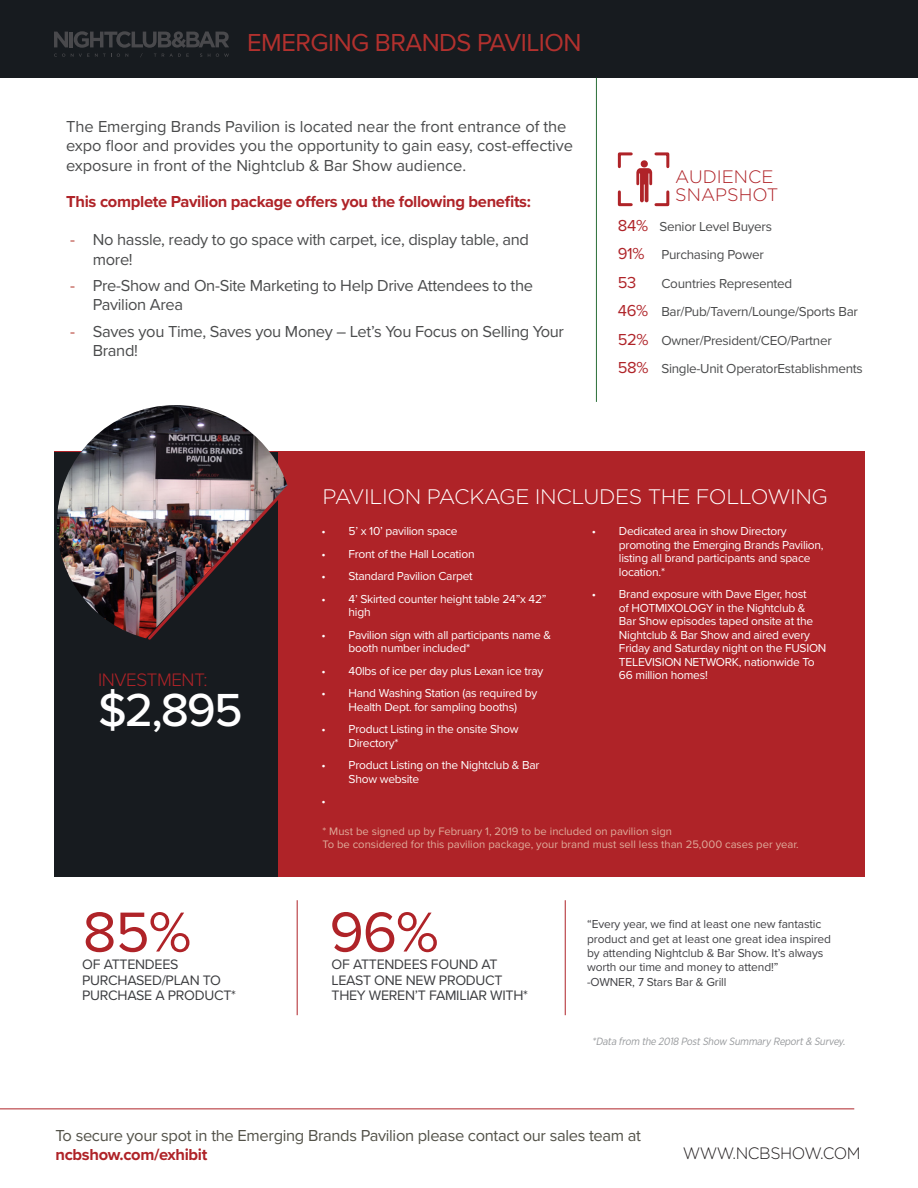
<style>
.page{position:relative;width:918px;height:1188px;background:#fff}
.page>*{position:absolute;margin:0;border:0;box-sizing:border-box;transform-origin:0 0}
.t1{font:58.35px "Proxima Nova";color:#af2328}
.t2{font:500 48px "Proxima Nova";color:#fff}
.t3{font:25.5px "Proxima Nova";letter-spacing:-.02em;color:#b2312e}
.t4{font:300 21px "Gotham";letter-spacing:-.02em;color:#fff}
.t5{font:300 18.75px "Proxima Nova";letter-spacing:-.02em;color:#af2328}
.t6{font:300 18px "Gotham";color:#af2328}
.t7{font:16.5px/19.5px "Proxima Nova";letter-spacing:-.02em;color:#4b4c4d}
.t8{font:16.5px/19.5px "Proxima Nova";letter-spacing:-.02em;color:#535249}
.t9{font:700 16.5px "Proxima Nova";letter-spacing:-.02em;color:#af2328}
.t10{font:300 16.5px "Gotham";letter-spacing:-.025em;color:#231f20}
.t11{font:16.5px "Proxima Nova";color:#af2328}
.t12{font:14.25px/15.5px "Proxima Nova";letter-spacing:-.02em;color:#3c3d40}
.t13{font:13.5px "Proxima Nova";letter-spacing:-.02em;color:#4b4c4d}
.t14{font:12px/13.5px "Proxima Nova";letter-spacing:-.02em;color:#fff}
.t15{font:12px/14.4px "Proxima Nova";letter-spacing:-.01em;color:#414145}
.t16{font:11.25px "Proxima Nova";color:#dfac9b}
.t17{font:italic 10.5px "Gotham Narrow";color:#97999c}
.s1{color:#b8473c}
.s2{font-size:16.5px;color:#af2328}
.s3{font-weight:700;color:#af2328}
</style>
<div class="page">
<div style="left:55px;top:451px;width:810px;height:426px;background:#af2328"></div>
<div style="left:55px;top:452px;width:223px;height:424px;background:#171b1f"></div>
<img style="left:57px;top:405px;width:230px;height:233px">
<svg style="left:617px;top:152px;width:53px;height:55px"></svg>
<hr style="left:297px;top:900px;width:1px;height:115px;background:#af2328">
<hr style="left:565px;top:900px;width:1px;height:115px;background:#af2328">
<div style="left:0;top:0;width:918px;height:78px;background:#171b1f"></div>
<svg style="left:54px;top:31px;width:175px;height:26px"></svg>
<hr style="left:596px;top:78px;width:1px;height:324px;background:#2b6e38">
<hr style="left:0;top:1108px;width:854px;height:1px;background:#af2328">
<img style="left:145px;top:483px;width:143px;height:157px">
<p class="t3" style="left:247px;top:24px;width:336px">EMERGING BRANDS PAVILION</p>
<p class="t7" style="left:66px;top:116px;width:508px">The Emerging Brands Pavilion is located near the front entrance of the expo floor and provides you the opportunity to gain easy, cost-effective exposure in front of the Nightclub &amp; Bar Show audience.</p>
<p class="t9" style="left:66px;top:189px;width:466px">This complete Pavilion package offers you the following benefits:</p>
<p class="t7" style="left:93px;top:229px;width:438px;text-indent:-22px"><span class="s1">-</span> No hassle, ready to go space with carpet, ice, display table, and more!</p>
<p class="t7" style="left:93px;top:275px;width:442px;text-indent:-22px"><span class="s1">-</span> Pre-Show and On-Site Marketing to Help Drive Attendees to the<br>Pavilion Area</p>
<p class="t7" style="left:93px;top:321px;width:473px;text-indent:-22px"><span class="s1">-</span> Saves you Time, Saves you Money – Let’s You Focus on Selling Your<br>Brand!</p>
<p class="t6" style="left:675px;top:165px;width:100px">AUDIENCE</p>
<p class="t6" style="left:675px;top:183px;width:105px">SNAPSHOT</p>
<p class="t13" style="left:618px;top:216px;width:156px"><span class="s2">84%</span> Senior Level Buyers</p>
<p class="t13" style="left:618px;top:245px;width:147px"><span class="s2">91%</span> Purchasing Power</p>
<p class="t11" style="left:618px;top:270px;width:20px">53</p>
<p class="t13" style="left:661px;top:273px;width:133px">Countries Represented</p>
<p class="t13" style="left:618px;top:302px;width:242px"><span class="s2">46%</span> Bar/Pub/Tavern/Lounge/Sports Bar</p>
<p class="t13" style="left:618px;top:330px;width:216px"><span class="s2">52%</span> Owner/President/CEO/Partner</p>
<p class="t13" style="left:618px;top:359px;width:246px"><span class="s2">58%</span> Single-Unit OperatorEstablishments</p>
<p class="t5" style="left:98px;top:666px;width:111px">INVESTMENT:</p>
<p class="t2" style="left:98px;top:674px;width:146px">$2,895</p>
<p class="t4" style="left:323px;top:483px;width:507px">PAVILION PACKAGE INCLUDES THE FOLLOWING</p>
<p class="t14" style="left:322px;top:524px;width:138px">• 5’ x 10’ pavilion space</p>
<p class="t14" style="left:322px;top:547px;width:155px">• Front of the Hall Location</p>
<p class="t14" style="left:322px;top:569px;width:153px">• Standard Pavilion Carpet</p>
<p class="t14" style="left:349px;top:592px;width:200px;text-indent:-27px">• 4’ Skirted counter height table 24”x 42” high</p>
<p class="t14" style="left:349px;top:628px;width:204px;text-indent:-27px">• Pavilion sign with all participants name &amp; booth number included*</p>
<p class="t14" style="left:322px;top:664px;width:223px">• 40lbs of ice per day plus Lexan ice tray</p>
<p class="t14" style="left:322px;top:686px;width:217px;text-align:center">• Hand Washing Station (as required by<br>Health Dept. for sampling booths)</p>
<p class="t14" style="left:349px;top:722px;width:172px;text-indent:-27px">• Product Listing in the onsite Show<br>Directory*</p>
<p class="t14" style="left:349px;top:758px;width:192px;text-indent:-27px">• Product Listing on the Nightclub &amp; Bar<br>Show website</p>
<p class="t14" style="left:322px;top:794px;width:6px">•</p>
<p class="t14" style="left:619px;top:524px;width:206px;text-indent:-27px">• Dedicated area in show Directory promoting the Emerging Brands Pavilion, listing all brand participants and space location.*</p>
<p class="t14" style="left:619px;top:587px;width:209px;text-indent:-27px">• Brand exposure with Dave Elger, host<br>of HOTMIXOLOGY in the Nightclub &amp;<br>Bar Show episodes taped onsite at the Nightclub &amp; Bar Show and aired every Friday and Saturday night on the FUSION TELEVISION NETWORK, nationwide To 66 million homes!</p>
<p class="t16" style="left:323px;top:823px;width:351px">* Must be signed up by February 1, 2019 to be included on pavilion sign</p>
<p class="t16" style="left:323px;top:836px;width:478px">To be considered for this pavilion package, your brand must sell less than 25,000 cases per year.</p>
<p class="t1" style="left:83px;top:889px;width:110px">85%</p>
<p class="t1" style="left:329px;top:889px;width:111px">96%</p>
<p class="t15" style="left:587px;top:916px;width:246px">“Every year, we find at least one new fantastic product and get at least one great idea inspired by attending Nightclub &amp; Bar Show. It’s always worth our time and money to attend!”<br>-OWNER, 7 Stars Bar &amp; Grill</p>
<p class="t12" style="left:82px;top:956px;width:155px">OF ATTENDEES<br>PURCHASED/PLAN TO<br>PURCHASE A PRODUCT*</p>
<p class="t12" style="left:332px;top:956px;width:198px">OF ATTENDEES FOUND AT<br>LEAST ONE NEW PRODUCT<br>THEY WEREN’T FAMILIAR WITH*</p>
<p class="t17" style="left:592px;top:1035px;width:257px">*Data from the 2018 PostShow Summary Report&amp; Survey.</p>
<p class="t8" style="left:55px;top:1125px;width:587px">To secure your spot in the Emerging Brands Pavilion please contact our sales team at <span class="s3">ncbshow.com/exhibit</span></p>
<p class="t10" style="left:683px;top:1143px;width:179px">WWW.NCBSHOW.COM</p>
</div>
